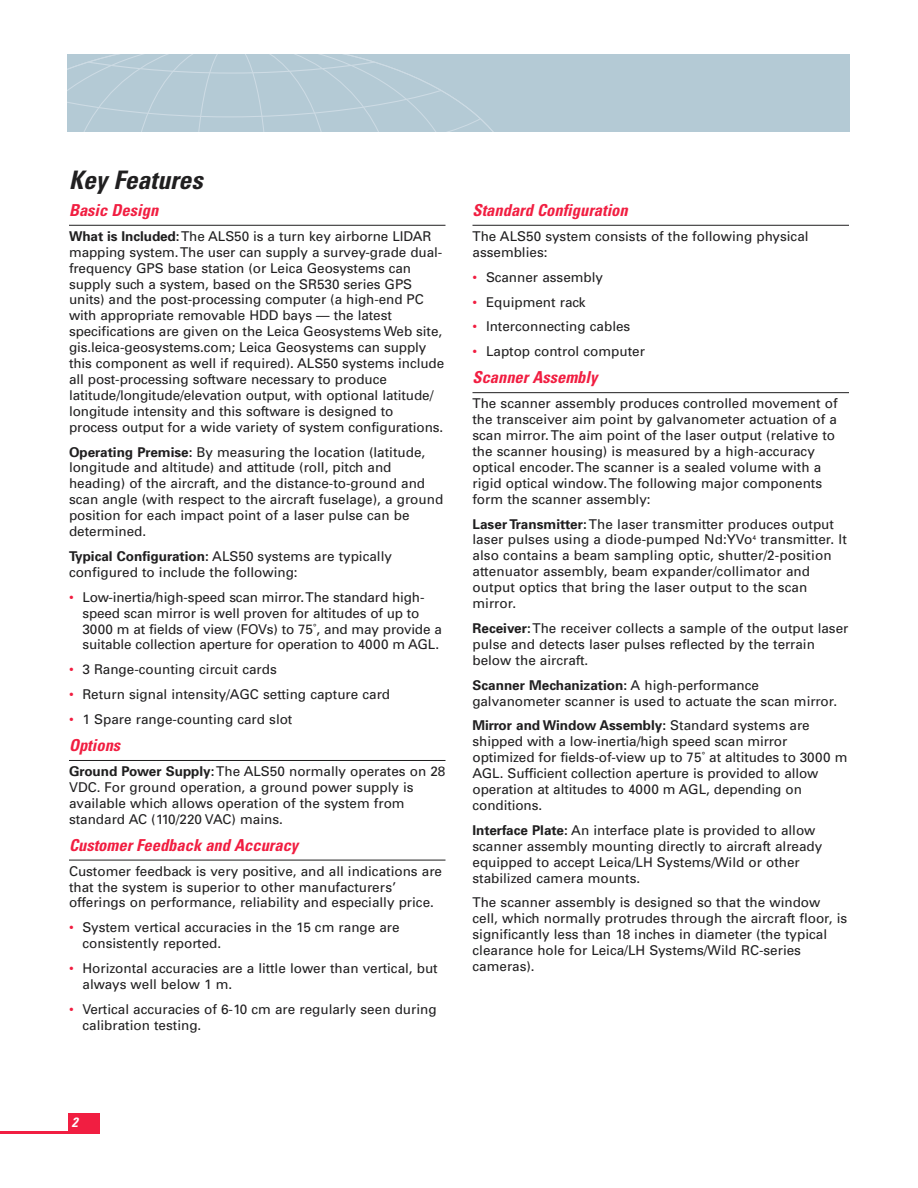
<style>
.page{position:relative;width:918px;height:1188px;background:#fff}
.page>*{position:absolute;margin:0;border:0;box-sizing:border-box;transform-origin:0 0}
.t1{font:italic 700 condensed 25.5px "Univers";color:#201f20}
.t2{font:italic 700 condensed 16.5px "Univers";color:#f11e41}
.t3{font:13.5px/15.9px "Univers";color:#201f20}
.t4{font:italic 700 condensed 13.5px "Univers";color:#fff}
.s1{font-weight:700}
.s2{color:#f11e41}
</style>
<div class="page">
<hr style="left:69px;top:225px;width:377px;height:1px;background:#201f20">
<hr style="left:69px;top:760px;width:377px;height:1px;background:#201f20">
<hr style="left:69px;top:860px;width:377px;height:1px;background:#201f20">
<hr style="left:472px;top:225px;width:377px;height:1px;background:#201f20">
<hr style="left:472px;top:392px;width:377px;height:1px;background:#201f20">
<div style="left:68px;top:54px;width:782px;height:77px;background:#b4cad5"></div>
<svg style="left:68px;top:54px;width:425px;height:77px"></svg>
<hr style="left:0;top:1131px;width:99px;height:3px;background:#f11e41">
<div style="left:68px;top:1114px;width:31px;height:20px;background:#f11e41"></div>
<h1 class="t1" style="left:69px;top:171px;width:135px">Key Features</h1>
<p class="t2" style="left:69px;top:204px;width:91px">Basic Design</p>
<p class="t3" style="left:69px;top:229px;width:377px"><span class="s1">What is Included:</span>The ALS50 is a turn key airborne LIDAR mapping system. The user can supply a survey-grade dual&shy;frequency GPS base station (or Leica Geosystems can supply such a system, based on the SR530 series GPS units) and the post-processing computer (a high-end PC with appropriate removable HDD bays — the latest specifications are given on the Leica Geosystems Web site, gis.leica-geosystems.com; Leica Geosystems can supply this component as well if required). ALS50 systems include all post-processing software necessary to produce latitude/longitude/elevation output, with optional latitude/ longitude intensity and this software is designed to process output for a wide variety of system configurations.</p>
<p class="t3" style="left:69px;top:445px;width:376px"><span class="s1">Operating Premise:</span> By measuring the location (latitude, longitude and altitude) and attitude (roll, pitch and heading) of the aircraft, and the distance-to-ground and scan angle (with respect to the aircraft fuselage), a ground position for each impact point of a laser pulse can be determined.</p>
<p class="t3" style="left:69px;top:549px;width:324px"><span class="s1">Typical Configuration:</span> ALS50 systems are typically configured to include the following:</p>
<p class="t3" style="left:83px;top:590px;width:361px;text-indent:-14px"><span class="s2">•</span> Low-inertia/high-speed scan mirror. The standard high&shy;speed scan mirror is well proven for altitudes of up to 3000 m at fields of view (FOVs) to 75˚, and may provide a suitable collection aperture for operation to 4000 m AGL.</p>
<p class="t3" style="left:69px;top:663px;width:209px"><span class="s2">•</span> 3 Range-counting circuit cards</p>
<p class="t3" style="left:69px;top:688px;width:323px"><span class="s2">•</span> Return signal intensity/AGC setting capture card</p>
<p class="t3" style="left:69px;top:713px;width:225px"><span class="s2">•</span> 1 Spare range-counting card slot</p>
<p class="t2" style="left:69px;top:739px;width:53px">Options</p>
<p class="t3" style="left:69px;top:764px;width:378px"><span class="s1">Ground Power Supply:</span>The ALS50 normally operates on 28<br>VDC. For ground operation, a ground power supply is available which allows operation of the system from standard AC (110/220 VAC) mains.</p>
<p class="t2" style="left:69px;top:839px;width:231px">Customer Feedback and Accuracy</p>
<p class="t3" style="left:69px;top:864px;width:375px">Customer feedback is very positive, and all indications are that the system is superior to other manufacturers’ offerings on performance, reliability and especially price.</p>
<p class="t3" style="left:82px;top:921px;width:319px;text-indent:-14px"><span class="s2">•</span> System vertical accuracies in the 15 cm range are consistently reported.</p>
<p class="t3" style="left:82px;top:962px;width:357px;text-indent:-14px"><span class="s2">•</span> Horizontal accuracies are a little lower than vertical, but always well below 1 m.</p>
<p class="t3" style="left:82px;top:1002px;width:356px;text-indent:-14px"><span class="s2">•</span> Vertical accuracies of 6-10 cm are regularly seen during calibration testing.</p>
<p class="t2" style="left:472px;top:204px;width:157px">Standard Configuration</p>
<p class="t3" style="left:472px;top:229px;width:338px">The ALS50 system consists of the following physical assemblies:</p>
<p class="t3" style="left:472px;top:270px;width:132px"><span class="s2">•</span> Scanner assembly</p>
<p class="t3" style="left:472px;top:295px;width:114px"><span class="s2">•</span> Equipment rack</p>
<p class="t3" style="left:472px;top:320px;width:159px"><span class="s2">•</span> Interconnecting cables</p>
<p class="t3" style="left:472px;top:345px;width:174px"><span class="s2">•</span> Laptop control computer</p>
<p class="t2" style="left:472px;top:371px;width:126px">Scanner Assembly</p>
<p class="t3" style="left:472px;top:397px;width:367px">The scanner assembly produces controlled movement of the transceiver aim point by galvanometer actuation of a scan mirror. The aim point of the laser output (relative to the scanner housing) is measured by a high-accuracy optical encoder. The scanner is a sealed volume with a rigid optical window. The following major components form the scanner assembly:</p>
<p class="t3" style="left:472px;top:517px;width:376px"><span class="s1">Laser Transmitter:</span>The laser transmitter produces output laser pulses using a diode-pumped Nd:YVo<sup>4</sup> transmitter. It also contains a beam sampling optic, shutter/2-position attenuator assembly, beam expander/collimator and output optics that bring the laser output to the scan mirror.</p>
<p class="t3" style="left:472px;top:621px;width:377px"><span class="s1">Receiver:</span>The receiver collects a sample of the output laser pulse and detects laser pulses reflected by the terrain below the aircraft.</p>
<p class="t3" style="left:472px;top:678px;width:366px"><span class="s1">Scanner Mechanization:</span> A high-performance galvanometer scanner is used to actuate the scan mirror.</p>
<p class="t3" style="left:472px;top:719px;width:376px"><span class="s1">Mirror and Window Assembly:</span> Standard systems are shipped with a low-inertia/high speed scan mirror optimized for fields-of-view up to 75˚ at altitudes to 3000 m AGL. Sufficient collection aperture is provided to allow operation at altitudes to 4000 m AGL, depending on conditions.</p>
<p class="t3" style="left:472px;top:823px;width:351px"><span class="s1">Interface Plate:</span> An interface plate is provided to allow scanner assembly mounting directly to aircraft already equipped to accept Leica/LH Systems/Wild or other stabilized camera mounts.</p>
<p class="t3" style="left:472px;top:896px;width:376px">The scanner assembly is designed so that the window cell, which normally protrudes through the aircraft floor, is significantly less than 18 inches in diameter (the typical clearance hole for Leica/LH Systems/Wild RC-series cameras).</p>
<p class="t4" style="left:72px;top:1118px;width:7px">2</p>
</div>
